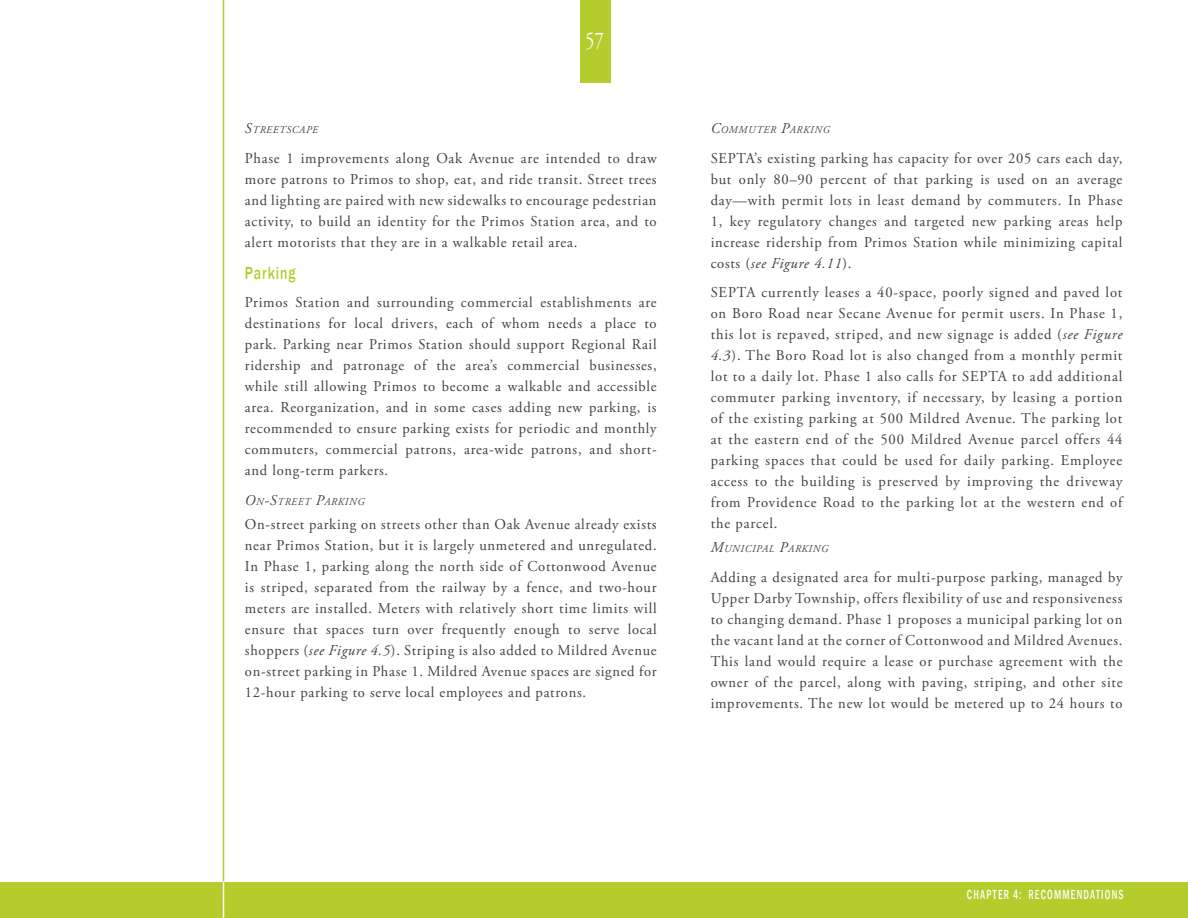
<style>
.page{position:relative;width:1188px;height:918px;background:#fff}
.page>*{position:absolute;margin:0;border:0;box-sizing:border-box;transform-origin:0 0}
.t1{font:24px "Adobe Garamond Pro";color:#fff;scale:.75 1}
.Body_Copy{font:500 18px "Franklin Gothic";letter-spacing:.07em;color:#b5cc2d;scale:.75 1}
.Body_Copy-2{font:15px/21px "Adobe Garamond Pro";letter-spacing:.05em;color:#414042;text-align:justify}
.t2{font:500 condensed 13.5px "Franklin Gothic";letter-spacing:.115em;color:#fff;scale:.75 1}
.Body_Copy-3{font:italic 10.5px "Adobe Garamond Pro";letter-spacing:.07em;color:#414042}
.s1{font-size:15px}
.s2{font-style:italic}
</style>
<div class="page">
<div style="left:0;top:882px;width:1188px;height:36px;background:#b5cc2d"></div>
<div style="left:580px;top:0;width:30px;height:83px;background:#b5cc2d"></div>
<hr style="left:223px;top:0;width:1px;height:882px;background:#b5cc2d">
<hr style="left:223px;top:882px;width:1px;height:36px;background:#fff">
<h1 class="t1" style="left:586px;top:26px;width:26px">57</h1>
<p class="Body_Copy-3" style="left:245px;top:123px;width:75px"><span class="s1">S</span>TREETSCAPE</p>
<p class="Body_Copy-2" style="left:245px;top:148px;width:413px">Phase 1 improvements along Oak Avenue are intended to draw more patrons to Primos to shop, eat, and ride transit. Street trees and lighting are paired with new sidewalks to encourage pedestrian activity, to build an identity for the Primos Station area, and to alert motorists that they are in a walkable retail area.</p>
<p class="Body_Copy" style="left:245px;top:262px;width:69px">Parking</p>
<p class="Body_Copy-2" style="left:245px;top:292px;width:413px">Primos Station and surrounding commercial establishments are destinations for local drivers, each of whom needs a place to park. Parking near Primos Station should support Regional Rail ridership and patronage of the area’s commercial businesses, while still allowing Primos to become a walkable and accessible area. Reorganization, and in some cases adding new parking, is recommended to ensure parking exists for periodic and monthly commuters, commercial patrons, area-wide patrons, and short&shy;and long-term parkers.</p>
<p class="Body_Copy-3" style="left:245px;top:495px;width:121px"><span class="s1">O</span>N<span class="s1">-S</span>TREET <span class="s1">P</span>ARKING</p>
<p class="Body_Copy-2" style="left:245px;top:514px;width:413px">On-street parking on streets other than Oak Avenue already exists near Primos Station, but it is largely unmetered and unregulated.<br>In Phase 1, parking along the north side of Cottonwood Avenue is striped, separated from the railway by a fence, and two-hour meters are installed. Meters with relatively short time limits will ensure that spaces turn over frequently enough to serve local shoppers (<span class="s2">see Figure 4.5</span>). Striping is also added to Mildred Avenue on-street parking in Phase 1. Mildred Avenue spaces are signed for 12-hour parking to serve local employees and patrons.</p>
<p class="Body_Copy-3" style="left:711px;top:123px;width:21px"><span class="s1">C</span>OMM</p>
<p class="Body_Copy-3" style="left:748px;top:123px;width:83px">UTER <span class="s1">P</span>ARKING</p>
<p class="Body_Copy-2" style="left:711px;top:148px;width:413px">SEPTA’s existing parking has capacity for over 205 cars each day, but only 80–90 percent of that parking is used on an average day—with permit lots in least demand by commuters. In Phase 1, key regulatory changes and targeted new parking areas help increase ridership from Primos Station while minimizing capital costs (<span class="s2">see Figure 4.11</span>).</p>
<p class="Body_Copy-2" style="left:711px;top:282px;width:413px">SEPTA currently leases a 40-space, poorly signed and paved lot on Boro Road near Secane Avenue for permit users. In Phase 1, this lot is repaved, striped, and new signage is added (<span class="s2">see Figure 4.3</span>). The Boro Road lot is also changed from a monthly permit lot to a daily lot. Phase 1 also calls for SEPTA to add additional commuter parking inventory, if necessary, by leasing a portion of the existing parking at 500 Mildred Avenue. The parking lot at the eastern end of the 500 Mildred Avenue parcel offers 44 parking spaces that could be used for daily parking. Employee access to the building is preserved by improving the driveway from Providence Road to the parking lot at the western end of the parcel.</p>
<p class="Body_Copy-3" style="left:711px;top:543px;width:119px"><span class="s1">M</span>UNICIPAL <span class="s1">P</span>ARKING</p>
<p class="Body_Copy-2" style="left:711px;top:567px;width:413px">Adding a designated area for multi-purpose parking, managed by Upper Darby Township, offers flexibility of use and responsiveness to changing demand. Phase 1 proposes a municipal parking lot on the vacant land at the corner of Cottonwood and Mildred Avenues.<br>This land would require a lease or purchase agreement with the owner of the parcel, along with paving, striping, and other site improvements. The new lot would be metered up to 24 hours to</p>
<p class="t2" style="left:967px;top:885px;width:210px">CHAPTER 4: RECOMMENDATIONS</p>
</div>
